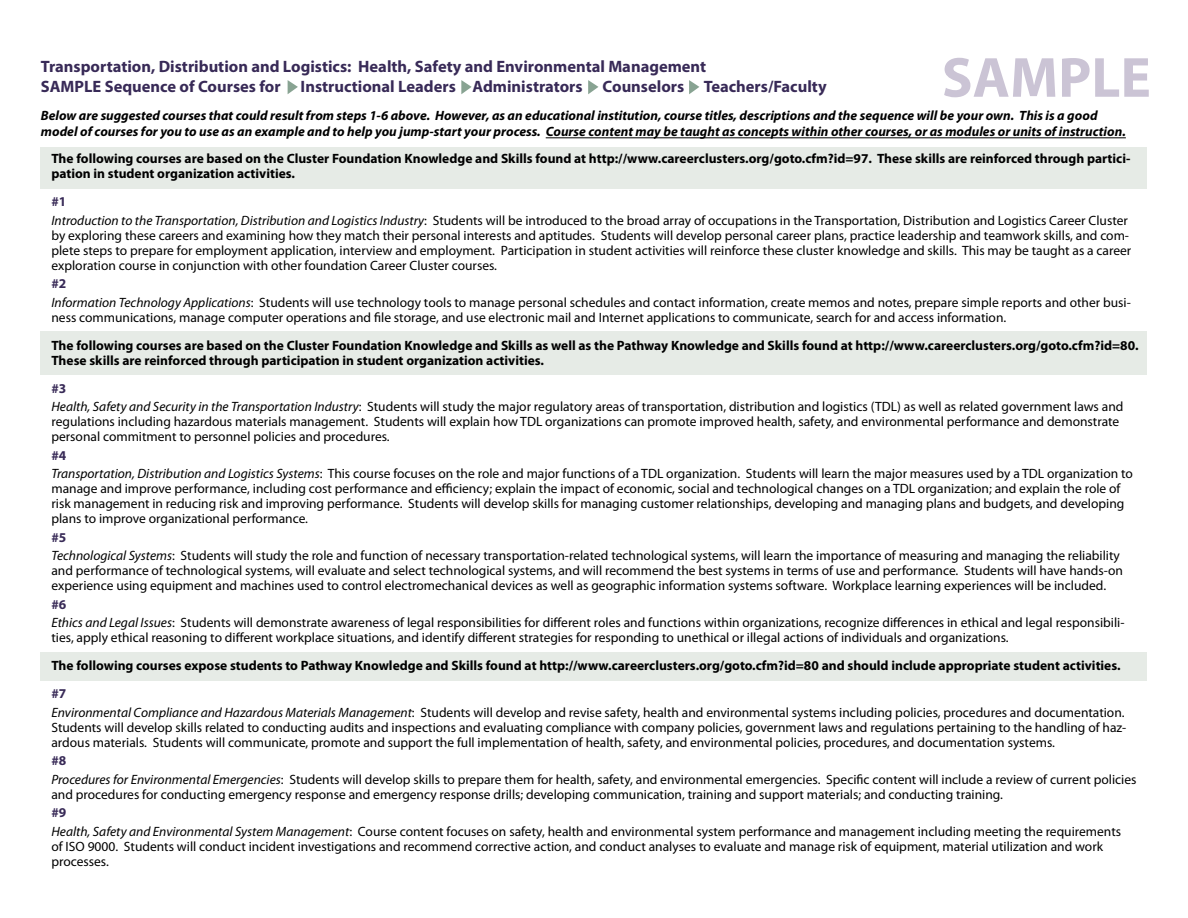
<style>
.page{position:relative;width:1188px;height:918px;background:#fff}
.page>*{position:absolute;margin:0;border:0;box-sizing:border-box;transform-origin:0 0}
.t1{font:700 57px "Myriad Pro";color:#cbc4d5}
.t2{font:700 16.5px "Myriad Pro";color:#382a57}
.t3{font:13.5px/15px "Myriad Pro";color:#000}
.t4{font:700 13.5px/15px "Myriad Pro";color:#000}
.t5{font:italic 700 13.5px/16.2px "Myriad Pro";color:#000}
.t6{font:700 13.5px "Myriad Pro";color:#382a57}
.s1{font-style:italic}
</style>
<div class="page">
<div style="left:40px;top:653px;width:1108px;height:28px;background:#e6ebe6"></div>
<div style="left:40px;top:331px;width:1108px;height:44px;background:#e6ebe6"></div>
<div style="left:40px;top:147px;width:1108px;height:42px;background:#e6ebe6"></div>
<svg style="left:288px;top:80px;width:10px;height:14px"></svg>
<svg style="left:461px;top:80px;width:11px;height:14px"></svg>
<svg style="left:588px;top:80px;width:10px;height:14px"></svg>
<svg style="left:689px;top:80px;width:10px;height:14px"></svg>
<hr style="left:546px;top:137px;width:580px;height:1px;background:#000">
<p class="t2" style="left:41px;top:58px;width:667px">Transportation, Distribution and Logistics: Health, Safety and Environmental Management</p>
<p class="t2" style="left:41px;top:77px;width:787px">SAMPLE Sequence of Courses for Instructional Leaders Administrators Counselors Teachers/Faculty</p>
<p class="t1" style="left:942px;top:46px;width:211px">SAMPLE</p>
<p class="t5" style="left:41px;top:108px;width:1086px">Below are suggested courses that could result from steps 1-6 above. However, as an educational institution, course titles, descriptions and the sequence will be your own. This is a good model of courses for you to use as an example and to help you jump-start your process. Course content may be taught as concepts within other courses, or as modules or units of instruction.</p>
<p class="t4" style="left:51px;top:151px;width:1080px">The following courses are based on the Cluster Foundation Knowledge and Skills found at http://www.careerclusters.org/goto.cfm?id=97. These skills are reinforced through partici&shy;pation in student organization activities.</p>
<p class="t6" style="left:51px;top:194px;width:16px">#1</p>
<p class="t3" style="left:51px;top:213px;width:1081px"><span class="s1">Introduction to the Transportation, Distribution and Logistics Industry</span>: Students will be introduced to the broad array of occupations in the Transportation, Distribution and Logistics Career Cluster by exploring these careers and examining how they match their personal interests and aptitudes. Students will develop personal career plans, practice leadership and teamwork skills, and com&shy;plete steps to prepare for employment application, interview and employment. Participation in student activities will reinforce these cluster knowledge and skills. This may be taught as a career exploration course in conjunction with other foundation Career Cluster courses.</p>
<p class="t6" style="left:51px;top:276px;width:16px">#2</p>
<p class="t3" style="left:51px;top:295px;width:1081px"><span class="s1">Information Technology Applications</span>: Students will use technology tools to manage personal schedules and contact information, create memos and notes, prepare simple reports and other busi&shy;ness communications, manage computer operations and file storage, and use electronic mail and Internet applications to communicate, search for and access information.</p>
<p class="t4" style="left:51px;top:338px;width:1089px">The following courses are based on the Cluster Foundation Knowledge and Skills as well as the Pathway Knowledge and Skills found at http://www.careerclusters.org/goto.cfm?id=80.<br>These skills are reinforced through participation in student organization activities.</p>
<p class="t6" style="left:51px;top:381px;width:16px">#3</p>
<p class="t3" style="left:51px;top:399px;width:1074px"><span class="s1">Health, Safety and Security in the Transportation Industry</span>: Students will study the major regulatory areas of transportation, distribution and logistics (TDL) as well as related government laws and regulations including hazardous materials management. Students will explain how TDL organizations can promote improved health, safety, and environmental performance and demonstrate personal commitment to personnel policies and procedures.</p>
<p class="t6" style="left:51px;top:448px;width:16px">#4</p>
<p class="t3" style="left:51px;top:466px;width:1083px"><span class="s1">Transportation, Distribution and Logistics Systems</span>: This course focuses on the role and major functions of a TDL organization. Students will learn the major measures used by a TDL organization to manage and improve performance, including cost performance and efficiency; explain the impact of economic, social and technological changes on a TDL organization; and explain the role of risk management in reducing risk and improving performance. Students will develop skills for managing customer relationships, developing and managing plans and budgets, and developing plans to improve organizational performance.</p>
<p class="t6" style="left:51px;top:530px;width:16px">#5</p>
<p class="t3" style="left:51px;top:549px;width:1073px"><span class="s1">Technological Systems</span>: Students will study the role and function of necessary transportation-related technological systems, will learn the importance of measuring and managing the reliability and performance of technological systems, will evaluate and select technological systems, and will recommend the best systems in terms of use and performance. Students will have hands-on experience using equipment and machines used to control electromechanical devices as well as geographic information systems software. Workplace learning experiences will be included.</p>
<p class="t6" style="left:51px;top:597px;width:16px">#6</p>
<p class="t3" style="left:51px;top:616px;width:1075px"><span class="s1">Ethics and Legal Issues</span>: Students will demonstrate awareness of legal responsibilities for different roles and functions within organizations, recognize differences in ethical and legal responsibili&shy;ties, apply ethical reasoning to different workplace situations, and identify different strategies for responding to unethical or illegal actions of individuals and organizations.</p>
<p class="t4" style="left:51px;top:658px;width:1071px">The following courses expose students to Pathway Knowledge and Skills found at http://www.careerclusters.org/goto.cfm?id=80 and should include appropriate student activities.</p>
<p class="t6" style="left:51px;top:686px;width:16px">#7</p>
<p class="t3" style="left:51px;top:705px;width:1077px"><span class="s1">Environmental Compliance and Hazardous Materials Management</span>: Students will develop and revise safety, health and environmental systems including policies, procedures and documentation.<br>Students will develop skills related to conducting audits and inspections and evaluating compliance with company policies, government laws and regulations pertaining to the handling of haz&shy;ardous materials. Students will communicate, promote and support the full implementation of health, safety, and environmental policies, procedures, and documentation systems.</p>
<p class="t6" style="left:51px;top:753px;width:16px">#8</p>
<p class="t3" style="left:51px;top:772px;width:1087px"><span class="s1">Procedures for Environmental Emergencies</span>: Students will develop skills to prepare them for health, safety, and environmental emergencies. Specific content will include a review of current policies and procedures for conducting emergency response and emergency response drills; developing communication, training and support materials; and conducting training.</p>
<p class="t6" style="left:51px;top:805px;width:16px">#9</p>
<p class="t3" style="left:51px;top:824px;width:1071px"><span class="s1">Health, Safety and Environmental System Management</span>: Course content focuses on safety, health and environmental system performance and management including meeting the requirements of ISO 9000. Students will conduct incident investigations and recommend corrective action, and conduct analyses to evaluate and manage risk of equipment, material utilization and work processes.</p>
</div>
